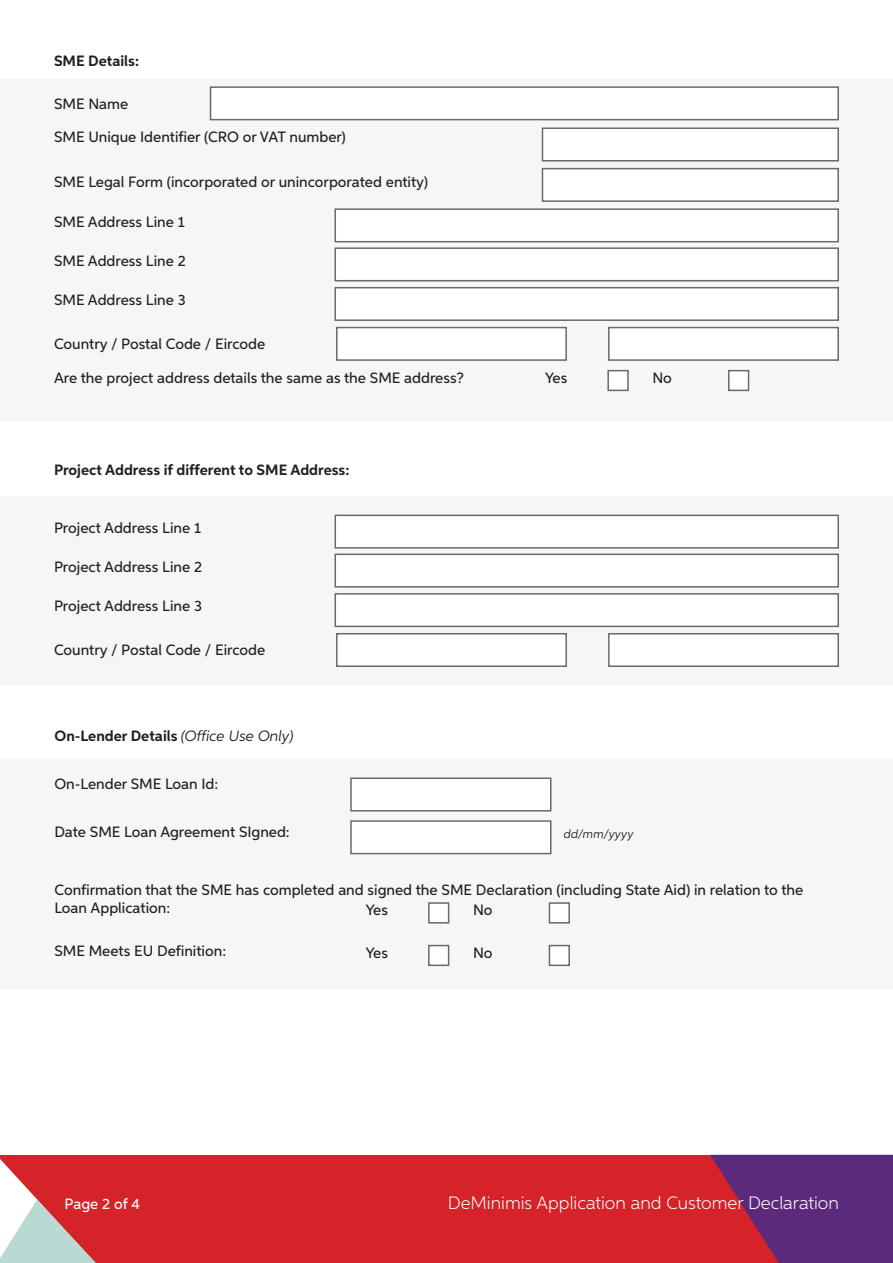
<style>
.page{position:relative;width:893px;height:1263px;background:#fff}
.page>*{position:absolute;margin:0;border:0;box-sizing:border-box;transform-origin:0 0}
.t1{font:300 18px "Aspira";color:#fff}
.t2{font:500 15px/33px "Aspira";color:#231f20}
.t3{font:700 15px "Aspira";color:#231f20}
.t4{font:500 15px "Aspira";letter-spacing:-.005em;color:#fff}
.t5{font:italic 12px "Aspira";color:#231f20}
.s1{font-weight:400;font-style:italic}
</style>
<div class="page">
<div style="left:0;top:1155px;width:893px;height:108px;background:#d62229"></div>
<svg style="left:710px;top:1155px;width:183px;height:108px"></svg>
<svg style="left:0;top:1159px;width:96px;height:104px"></svg>
<div style="left:0;top:80px;width:893px;height:341px;background:#f5f7f7"></div>
<div style="left:542px;top:168px;width:297px;height:34px;background:#fff;border:2px solid #69696c"></div>
<div style="left:542px;top:127px;width:297px;height:35px;background:#fff;border:2px solid #69696c"></div>
<div style="left:210px;top:86px;width:629px;height:34px;background:#fff;border:2px solid #69696c"></div>
<div style="left:334px;top:208px;width:505px;height:34px;background:#fff;border:2px solid #69696c"></div>
<div style="left:334px;top:247px;width:505px;height:34px;background:#fff;border:2px solid #69696c"></div>
<div style="left:334px;top:287px;width:505px;height:34px;background:#fff;border:2px solid #69696c"></div>
<div style="left:336px;top:327px;width:231px;height:34px;background:#fff;border:2px solid #69696c"></div>
<div style="left:608px;top:327px;width:231px;height:34px;background:#fff;border:2px solid #69696c"></div>
<div style="left:607px;top:370px;width:22px;height:21px;background:#fff;border:2px solid #69696c"></div>
<div style="left:728px;top:370px;width:21px;height:21px;background:#fff;border:2px solid #69696c"></div>
<div style="left:0;top:496px;width:893px;height:190px;background:#f5f7f7"></div>
<div style="left:335px;top:515px;width:504px;height:34px;background:#fff;border:2px solid #69696c"></div>
<div style="left:335px;top:554px;width:504px;height:34px;background:#fff;border:2px solid #69696c"></div>
<div style="left:335px;top:593px;width:504px;height:34px;background:#fff;border:2px solid #69696c"></div>
<div style="left:336px;top:633px;width:231px;height:34px;background:#fff;border:2px solid #69696c"></div>
<div style="left:608px;top:633px;width:231px;height:34px;background:#fff;border:2px solid #69696c"></div>
<div style="left:0;top:758px;width:893px;height:231px;background:#f5f7f7"></div>
<div style="left:350px;top:820px;width:201px;height:34px;background:#fff;border:2px solid #69696c"></div>
<div style="left:350px;top:777px;width:201px;height:34px;background:#fff;border:2px solid #69696c"></div>
<div style="left:428px;top:902px;width:21px;height:21px;background:#fff;border:2px solid #69696c"></div>
<div style="left:549px;top:902px;width:21px;height:21px;background:#fff;border:2px solid #69696c"></div>
<div style="left:428px;top:945px;width:21px;height:21px;background:#fff;border:2px solid #69696c"></div>
<div style="left:549px;top:945px;width:21px;height:21px;background:#fff;border:2px solid #69696c"></div>
<p class="t3" style="left:54px;top:51px;width:87px">SME Details:</p>
<p class="t2" style="left:54px;top:88px;width:293px">SME Name<br>SME Unique Identifier (CRO or VAT number)</p>
<p class="t2" style="left:54px;top:165px;width:375px">SME Legal Form (incorporated or unincorporated entity)</p>
<p class="t2" style="left:54px;top:206px;width:132px">SME Address Line 1</p>
<p class="t2" style="left:54px;top:244px;width:133px">SME Address Line 2</p>
<p class="t2" style="left:54px;top:283px;width:133px">SME Address Line 3</p>
<p class="t2" style="left:54px;top:327px;width:213px">Country / Postal Code / Eircode</p>
<p class="t2" style="left:54px;top:361px;width:411px">Are the project address details the same as the SME address?</p>
<p class="t2" style="left:545px;top:361px;width:24px">Yes</p>
<p class="t2" style="left:652px;top:361px;width:21px">No</p>
<p class="t3" style="left:54px;top:461px;width:297px">Project Address if different to SME Address:</p>
<p class="t2" style="left:54px;top:512px;width:149px">Project Address Line 1</p>
<p class="t2" style="left:54px;top:550px;width:150px">Project Address Line 2</p>
<p class="t2" style="left:54px;top:589px;width:149px">Project Address Line 3</p>
<p class="t2" style="left:54px;top:633px;width:213px">Country / Postal Code / Eircode</p>
<p class="t3" style="left:54px;top:727px;width:240px">On-Lender Details <span class="s1">(Office Use Only)</span></p>
<p class="t2" style="left:54px;top:767px;width:165px">On-Lender SME Loan Id:</p>
<p class="t2" style="left:54px;top:815px;width:237px">Date SME Loan Agreement SIgned:</p>
<p class="t5" style="left:564px;top:826px;width:71px">dd/mm/yyyy</p>
<p class="t2" style="left:54px;top:881px;width:750px;line-height:18px">Confirmation that the SME has completed and signed the SME Declaration (including State Aid) in relation to the<br>Loan Application:</p>
<p class="t2" style="left:54px;top:934px;width:173px">SME Meets EU Definition:</p>
<p class="t2" style="left:365px;top:893px;width:24px">Yes</p>
<p class="t2" style="left:473px;top:893px;width:21px">No</p>
<p class="t2" style="left:365px;top:936px;width:24px">Yes</p>
<p class="t2" style="left:473px;top:936px;width:21px">No</p>
<p class="t4" style="left:65px;top:1194px;width:77px">Page 2 of 4</p>
<p class="t1" style="left:448px;top:1192px;width:392px">DeMinimis Application and Customer Declaration</p>
</div>
